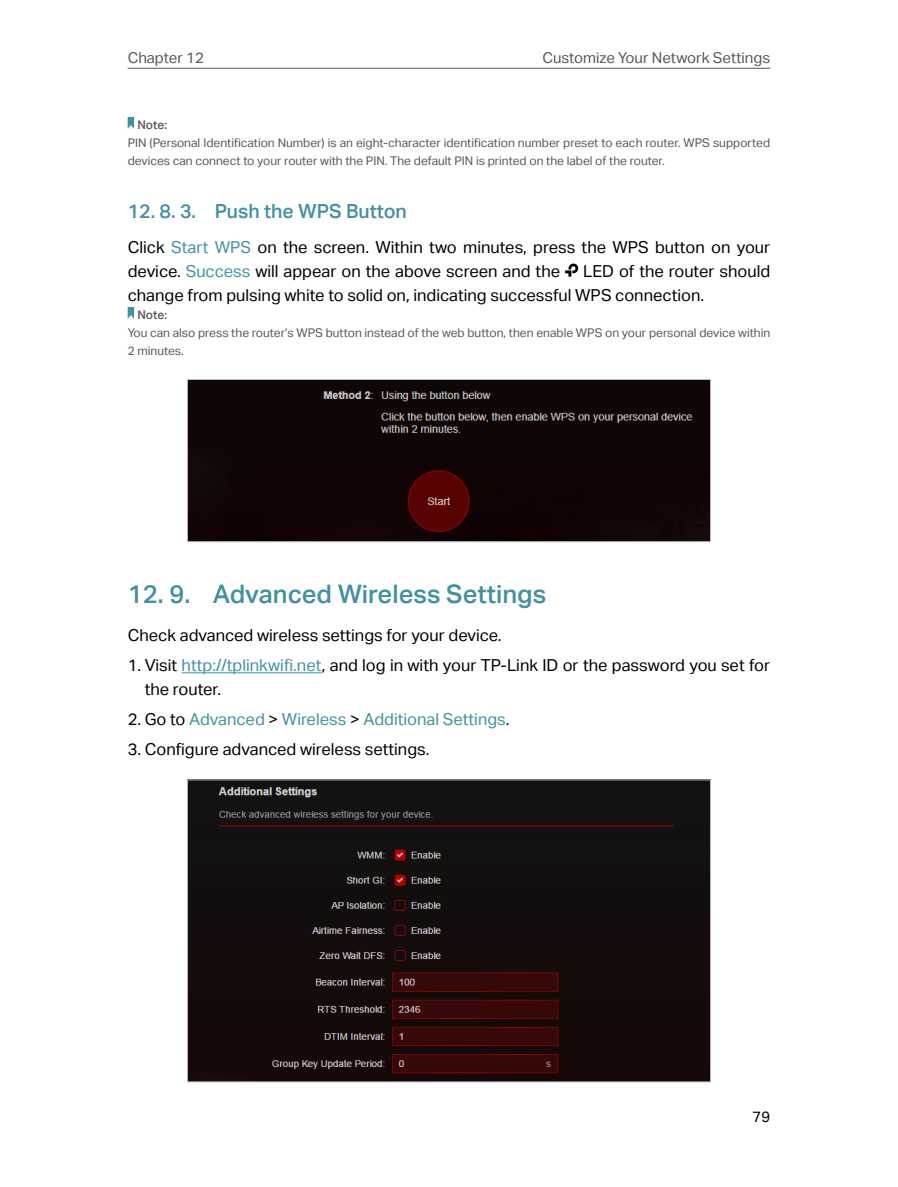
<style>
.page{position:relative;width:898px;height:1187px;background:#fff}
.page>*{position:absolute;margin:0;border:0;box-sizing:border-box;transform-origin:0 0}
.t1{font:25.5px "TP Link Aktiv Medium";color:#4290a2}
.t2{font:19.5px "TP Link Aktiv Medium";color:#4290a2}
.正文{font:16.5px/24px "TP Link Aktiv Regular";color:#000}
.t3{font:16.5px "TP Link Aktiv Regular";color:#4290a2}
.t4{font:15px "TP Link Aktiv Regular";color:#595757}
.t5{font:15px "TP Link Aktiv Regular";color:#000}
.Note{font:12px/18px "TP Link Aktiv Regular";color:#595757}
.Note-2{font:12px "TP Link Aktiv Medium";color:#595757}
.s1{color:#4290a2}
.s2{color:#000}
</style>
<div class="page">
<hr style="left:128px;top:68px;width:642px;height:1px;background:#595757">
<hr style="left:181px;top:672px;width:140px;height:1px;background:#4290a2">
<svg style="left:128px;top:117px;width:6px;height:12px"></svg>
<svg style="left:565px;top:263px;width:13px;height:14px"></svg>
<svg style="left:128px;top:307px;width:6px;height:12px"></svg>
<img style="left:189px;top:381px;width:519px;height:159px">
<div style="left:187px;top:379px;width:523px;height:163px;border:1px solid #bfc0c0"></div>
<img style="left:189px;top:781px;width:519px;height:298px">
<p class="t4" style="left:128px;top:49px;width:78px">Chapter 12</p>
<p class="t4" style="left:542px;top:49px;width:229px">Customize Your Network Settings</p>
<p class="Note-2" style="left:137px;top:117px;width:31px">Note:</p>
<p class="Note" style="left:128px;top:133px;width:643px">PIN (Personal Identification Number) is an eight-character identification number preset to each router. WPS supported devices can connect to your router with the PIN. The default PIN is printed on the label of the router.</p>
<p class="t2" style="left:128px;top:200px;width:281px">12. 8. 3. Push the WPS Button</p>
<p class="正文" style="left:128px;top:235px;width:644px">Click <span class="s1">Start WPS</span> on the screen. Within two minutes, press the WPS button on your device. <span class="s1">Success</span> will appear on the above screen and the</p>
<p class="正文" style="left:128px;top:259px;width:644px;text-indent:455px">LED of the router should change from pulsing white to solid on, indicating successful WPS connection.</p>
<p class="Note-2" style="left:137px;top:307px;width:31px">Note:</p>
<p class="Note" style="left:128px;top:323px;width:644px">You can also press the router’s WPS button instead of the web button, then enable WPS on your personal device within<br>2 minutes.</p>
<p class="t1" style="left:128px;top:579px;width:420px">12. 9. Advanced Wireless Settings</p>
<p class="正文" style="left:128px;top:623px;width:375px">Check advanced wireless settings for your device.</p>
<p class="正文" style="left:145px;top:653px;width:627px;text-indent:-17px">1. Visit <span class="s1">http://tplinkwifi.net</span>, and log in with your TP-Link ID or the password you set for the router.</p>
<p class="t3" style="left:128px;top:709px;width:383px"><span class="s2">2. Go to</span> Advanced <span class="s2">&gt;</span> Wireless <span class="s2">&gt;</span> Additional Settings<span class="s2">.</span></p>
<p class="正文" style="left:128px;top:737px;width:303px">3. Configure advanced wireless settings.</p>
<p class="t5" style="left:752px;top:1107px;width:19px">79</p>
</div>
